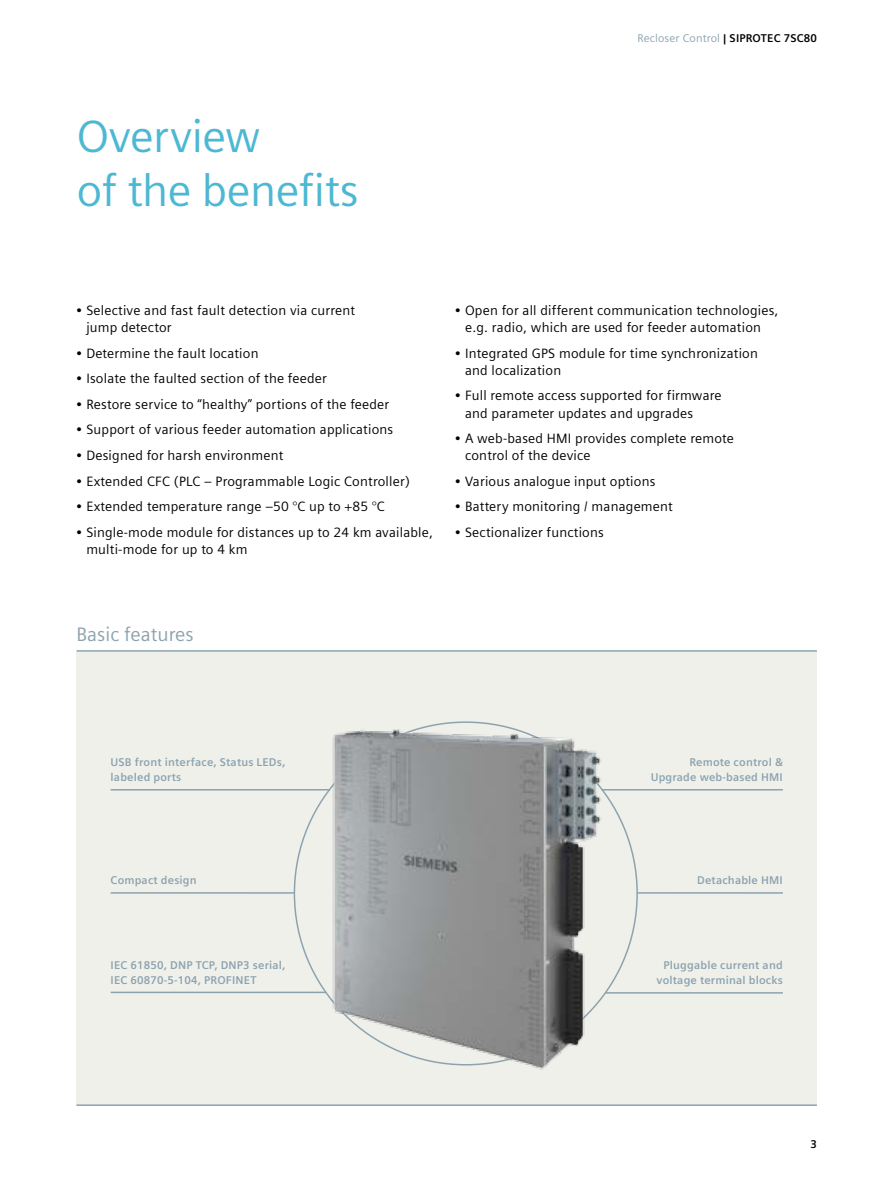
<style>
.page{position:relative;width:885px;height:1191px;background:#fff}
.page>*{position:absolute;margin:0;border:0;box-sizing:border-box;transform-origin:0 0}
.t1{font:45px/54px "Siemens Sans Global";letter-spacing:-.01em;color:#4db8d3}
.t2{font:19.5px "Siemens Sans Global";color:#8ca3af}
.t3{font:13.5px/17px "Siemens Sans Global";letter-spacing:.015em;color:#000}
.t4{font:700 11.25px/14.7px "Siemens Sans Global";letter-spacing:.015em;color:#8ca3af}
.t5{font:11.25px "Siemens Sans Global";letter-spacing:.015em;color:#8ca3af}
.t6{font:700 11.25px "Siemens Sans Global";color:#000}
.s1{font-weight:700;color:#000}
</style>
<div class="page">
<div style="left:77px;top:651px;width:739px;height:455px;background:#f0f0eb"></div>
<hr style="left:111px;top:789px;width:219px;height:1px;background:#8ca3af">
<hr style="left:601px;top:789px;width:181px;height:1px;background:#8ca3af">
<hr style="left:111px;top:892px;width:183px;height:1px;background:#8ca3af">
<hr style="left:637px;top:892px;width:145px;height:1px;background:#8ca3af">
<hr style="left:111px;top:991px;width:215px;height:2px;background:#8ca3af">
<hr style="left:605px;top:992px;width:177px;height:1px;background:#8ca3af">
<img style="left:329px;top:729px;width:272px;height:340px">
<hr style="left:77px;top:650px;width:739px;height:1px;background:#8ca3af">
<hr style="left:77px;top:1104px;width:739px;height:2px;background:#8ca3af">
<h1 class="t1" style="left:77px;top:111px;width:283px">Overview<br>of the benefits</h1>
<p class="t5" style="left:637px;top:30px;width:181px">Recloser Control <span class="s1">| SIPROTEC 7SC80</span></p>
<p class="t3" style="left:86px;top:303px;width:270px;text-indent:-11px">• Selective and fast fault detection via current jump detector</p>
<p class="t3" style="left:76px;top:345px;width:184px">• Determine the fault location</p>
<p class="t3" style="left:76px;top:371px;width:252px">• Isolate the faulted section of the feeder</p>
<p class="t3" style="left:76px;top:396px;width:315px">• Restore service to “healthy” portions of the feeder</p>
<p class="t3" style="left:76px;top:422px;width:319px">• Support of various feeder automation applications</p>
<p class="t3" style="left:76px;top:447px;width:209px">• Designed for harsh environment</p>
<p class="t3" style="left:76px;top:473px;width:335px">• Extended CFC (PLC – Programmable Logic Controller)</p>
<p class="t3" style="left:76px;top:498px;width:310px">• Extended temperature range –50 °C up to +85 °C</p>
<p class="t3" style="left:86px;top:524px;width:348px;text-indent:-11px">• Single-mode module for distances up to 24 km available, multi-mode for up to 4 km</p>
<p class="t3" style="left:454px;top:303px;width:325px;text-align:center">• Open for all different communication technologies, e.g. radio, which are used for feeder automation</p>
<p class="t3" style="left:465px;top:345px;width:294px;text-indent:-11px">• Integrated GPS module for time synchronization and localization</p>
<p class="t3" style="left:465px;top:388px;width:258px;text-indent:-11px">• Full remote access supported for firmware and parameter updates and upgrades</p>
<p class="t3" style="left:465px;top:430px;width:270px;text-indent:-11px">• A web-based HMI provides complete remote control of the device</p>
<p class="t3" style="left:454px;top:473px;width:202px">• Various analogue input options</p>
<p class="t3" style="left:454px;top:498px;width:220px">• Battery monitoring / management</p>
<p class="t3" style="left:454px;top:524px;width:151px">• Sectionalizer functions</p>
<h2 class="t2" style="left:77px;top:620px;width:119px">Basic features</h2>
<p class="t4" style="left:111px;top:754px;width:176px">USB front interface, Status LEDs, labeled ports</p>
<p class="t4" style="left:650px;top:754px;width:134px;text-align:right">Remote control &amp;<br>Upgrade web-based HMI</p>
<p class="t4" style="left:111px;top:872px;width:88px">Compact design</p>
<p class="t4" style="left:697px;top:872px;width:87px">Detachable HMI</p>
<p class="t4" style="left:111px;top:957px;width:176px">IEC 61850, DNP TCP, DNP3 serial,<br>IEC 60870-5-104, PROFINET</p>
<p class="t4" style="left:656px;top:957px;width:128px;text-align:right">Pluggable current and voltage terminal blocks</p>
<p class="t6" style="left:810px;top:1137px;width:8px">3</p>
</div>
